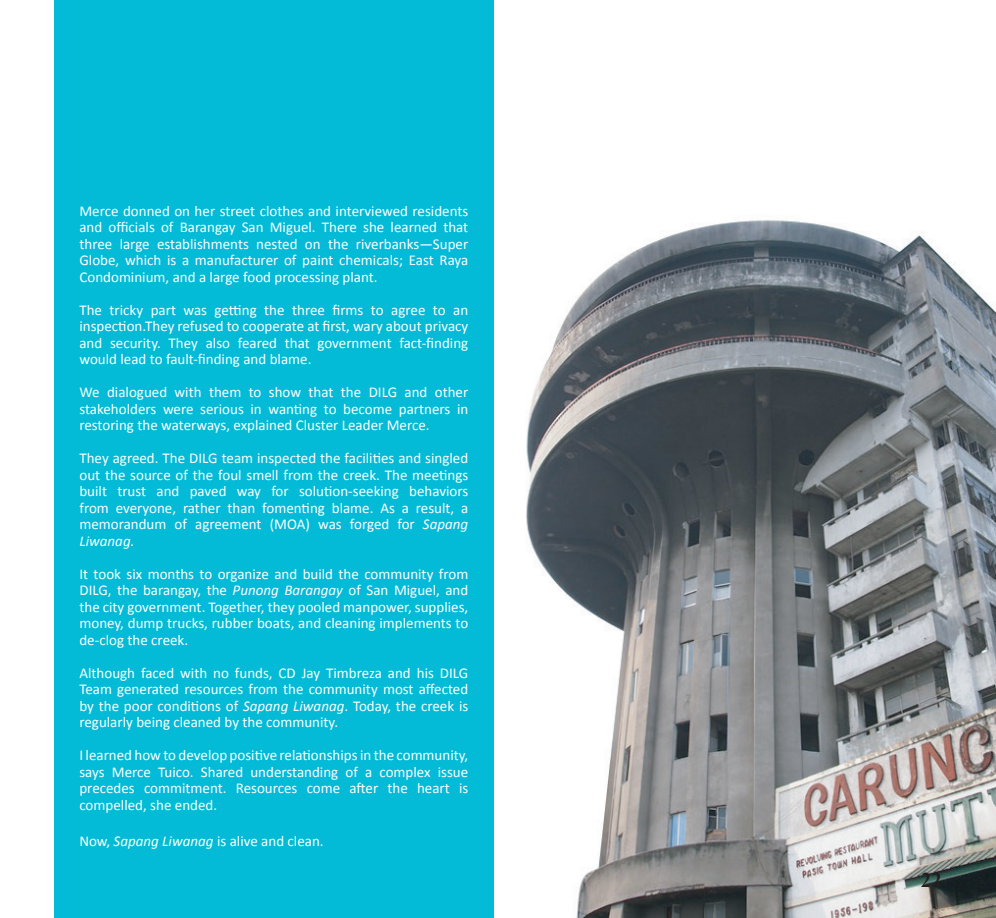
<style>
.page{position:relative;width:996px;height:918px;background:#fff}
.page>*{position:absolute;margin:0;border:0;box-sizing:border-box;transform-origin:0 0}
.t1{font:700 21px "Times New Roman";color:#231f20}
.Body_Black{font:15px/16.5px "Calibri";color:#fff;text-align:justify}
.Body_Blue{font:15px "Calibri";color:#fff}
.s1{font-style:italic}
</style>
<div class="page">
<div style="left:54px;top:0;width:440px;height:918px;background:#03bbd7"></div>
<img style="left:526px;top:220px;width:470px;height:698px">
<p class="Body_Black" style="left:79px;top:203px;width:390px">Merce donned on her street clothes and interviewed residents and officials of Barangay San Miguel. There she learned that three large establishments nested on the riverbanks—Super Globe, which is a manufacturer of paint chemicals; East Raya Condominium, and a large food processing plant.</p>
<p class="Body_Black" style="left:79px;top:302px;width:390px">The tricky part was getting the three firms to agree to an inspection.They refused to cooperate at first, wary about privacy and security. They also feared that government fact-finding would lead to fault-finding and blame.</p>
<p class="Body_Black" style="left:79px;top:384px;width:390px">We dialogued with them to show that the DILG and other stakeholders were serious in wanting to become partners in restoring the waterways, explained Cluster Leader Merce.</p>
<p class="Body_Black" style="left:79px;top:450px;width:390px">They agreed. The DILG team inspected the facilities and singled out the source of the foul smell from the creek. The meetings built trust and paved way for solution-seeking behaviors from everyone, rather than fomenting blame. As a result, a memorandum of agreement (MOA) was forged for <span class="s1">Sapang Liwanag.</span></p>
<p class="Body_Black" style="left:79px;top:566px;width:390px">It took six months to organize and build the community from DILG, the barangay, the <span class="s1">Punong Barangay</span> of San Miguel, and the city government. Together, they pooled manpower, supplies, money, dump trucks, rubber boats, and cleaning implements to de-clog the creek.</p>
<p class="Body_Black" style="left:79px;top:665px;width:390px">Although faced with no funds, CD Jay Timbreza and his DILG Team generated resources from the community most affected by the poor conditions of <span class="s1">Sapang Liwanag</span>. Today, the creek is regularly being cleaned by the community.</p>
<p class="Body_Black" style="left:79px;top:747px;width:390px">I learned how to develop positive relationships in the community, says Merce Tuico. Shared understanding of a complex issue precedes commitment. Resources come after the heart is compelled, she ended.</p>
<p class="Body_Blue" style="left:79px;top:831px;width:246px">Now, <span class="s1">Sapang Liwanag</span> is alive and clean.</p>
<p class="t1" style="left:921px;top:865px;width:22px">22</p>
</div>
